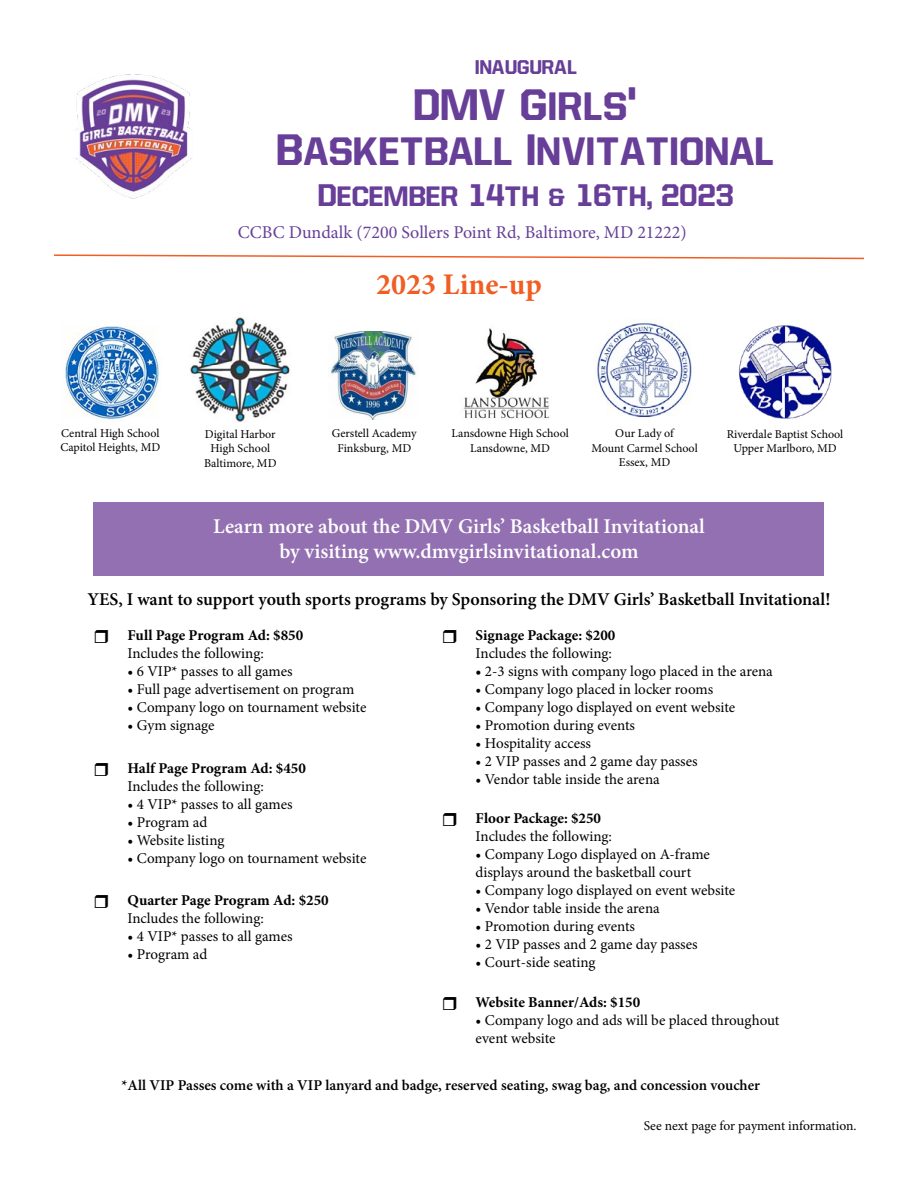
<style>
.page{position:relative;width:918px;height:1188px;background:#fff}
.page>*{position:absolute;margin:0;border:0;box-sizing:border-box;transform-origin:0 0}
.t1{font:41.85px/45.9px "Allstar 4";color:#673e98;text-align:center}
.t2{font:700 30px "Minion Pro";color:#f15e24}
.t3{font:29.7px "Allstar 4";color:#673e98}
.t4{font:600 21px/25.2px "Minion Pro";color:#fff;text-align:center}
.t5{font:18.9px "Allstar 4";color:#673e98}
.t6{font:600 18px "Minion Pro";color:#000}
.t7{font:18px "Minion Pro";color:#673f98}
.t8{font:15px/18px "Minion Pro";letter-spacing:-.005em;color:#000}
.t9{font:700 15px "Minion Pro";color:#000}
.t10{font:600 15px "Minion Pro";color:#000}
.t11{font:13.5px "Minion Pro";color:#000}
.t12{font:12px/14.4px "Minion Pro";color:#000;text-align:center}
.s1{font-weight:700}
</style>
<div class="page">
<img style="left:75px;top:74px;width:117px;height:125px">
<svg style="left:54px;top:254px;width:810px;height:6px"></svg>
<div style="left:94px;top:502px;width:730px;height:74px;background:#9370b1"></div>
<img style="left:597px;top:323px;width:95px;height:95px">
<img style="left:65px;top:326px;width:95px;height:94px">
<img style="left:739px;top:325px;width:93px;height:94px">
<img style="left:190px;top:317px;width:100px;height:105px">
<img style="left:330px;top:331px;width:86px;height:88px">
<img style="left:463px;top:328px;width:86px;height:91px">
<p class="t5" style="left:476px;top:58px;width:104px">INAUGURAL</p>
<h1 class="t1" style="left:278px;top:83px;width:500px">DMV Girls’<br>Basketball Invitational</h1>
<h3 class="t3" style="left:319px;top:181px;width:418px">December 14th &amp; 16th, 2023</h3>
<p class="t7" style="left:238px;top:220px;width:451px">CCBC Dundalk (7200 Sollers Point Rd, Baltimore, MD 21222)</p>
<h2 class="t2" style="left:376px;top:263px;width:167px">2023 Line-up</h2>
<p class="t12" style="left:60px;top:426px;width:101px;text-align:left">Central High School<br>Capitol Heights, MD</p>
<p class="t12" style="left:727px;top:427px;width:118px">Riverdale Baptist School<br>Upper Marlboro, MD</p>
<p class="t12" style="left:204px;top:427px;width:74px">Digital Harbor<br>High School<br>Baltimore, MD</p>
<p class="t12" style="left:332px;top:426px;width:86px">Gerstell Academy<br>Finksburg, MD</p>
<p class="t12" style="left:452px;top:426px;width:119px">Lansdowne High School<br>Lansdowne, MD</p>
<p class="t12" style="left:591px;top:426px;width:108px">Our Lady of<br>Mount Carmel School<br>Essex, MD</p>
<h3 class="t4" style="left:213px;top:514px;width:493px">Learn more about the DMV Girls’ Basketball Invitational by visiting www.dmvgirlsinvitational.com</h3>
<p class="t6" style="left:87px;top:587px;width:745px">YES, I want to support youth sports programs by Sponsoring the DMV Girls’ Basketball Invitational!</p>
<p class="t9" style="left:476px;top:625px;width:141px">Signage Package: $200</p>
<p class="t8" style="left:476px;top:645px;width:138px">Includes the following:</p>
<p class="t8" style="left:476px;top:663px;width:299px"><span class="s1">•</span> 2-3 signs with company logo placed in the arena</p>
<p class="t8" style="left:476px;top:681px;width:239px">• Company logo placed in locker rooms</p>
<p class="t8" style="left:476px;top:699px;width:261px">• Company logo displayed on event website</p>
<p class="t8" style="left:476px;top:717px;width:161px">• Promotion during events</p>
<p class="t8" style="left:476px;top:735px;width:117px">• Hospitality access</p>
<p class="t8" style="left:476px;top:753px;width:224px">• 2 VIP passes and 2 game day passes</p>
<p class="t8" style="left:476px;top:771px;width:186px">• Vendor table inside the arena</p>
<p class="t9" style="left:476px;top:808px;width:127px">Floor Package: $250</p>
<p class="t8" style="left:476px;top:828px;width:138px">Includes the following:</p>
<p class="t8" style="left:476px;top:846px;width:236px">• Company Logo displayed on A-frame displays around the basketball court</p>
<p class="t8" style="left:476px;top:882px;width:261px">• Company logo displayed on event website</p>
<p class="t8" style="left:476px;top:900px;width:186px">• Vendor table inside the arena</p>
<p class="t8" style="left:476px;top:918px;width:161px">• Promotion during events</p>
<p class="t8" style="left:476px;top:936px;width:224px">• 2 VIP passes and 2 game day passes</p>
<p class="t8" style="left:476px;top:954px;width:121px">• Court-side seating</p>
<p class="t9" style="left:128px;top:625px;width:177px">Full Page Program Ad: $850</p>
<p class="t8" style="left:128px;top:645px;width:138px">Includes the following:</p>
<p class="t8" style="left:128px;top:663px;width:167px">• 6 VIP* passes to all games</p>
<p class="t8" style="left:128px;top:681px;width:228px">• Full page advertisement on program</p>
<p class="t8" style="left:128px;top:699px;width:240px">• Company logo on tournament website</p>
<p class="t8" style="left:128px;top:717px;width:89px">• Gym signage</p>
<p class="t9" style="left:128px;top:758px;width:180px">Half Page Program Ad: $450</p>
<p class="t8" style="left:128px;top:778px;width:138px">Includes the following:</p>
<p class="t8" style="left:128px;top:796px;width:167px">• 4 VIP* passes to all games</p>
<p class="t8" style="left:128px;top:814px;width:81px">• Program ad</p>
<p class="t8" style="left:128px;top:832px;width:98px">• Website listing</p>
<p class="t8" style="left:128px;top:850px;width:240px">• Company logo on tournament website</p>
<p class="t9" style="left:128px;top:889px;width:203px">Quarter Page Program Ad: $250</p>
<p class="t8" style="left:128px;top:909px;width:138px">Includes the following:</p>
<p class="t8" style="left:128px;top:927px;width:167px">• 4 VIP* passes to all games</p>
<p class="t8" style="left:128px;top:945px;width:81px">• Program ad</p>
<p class="t9" style="left:476px;top:992px;width:166px">Website Banner/Ads: $150</p>
<p class="t8" style="left:476px;top:1011px;width:305px">• Company logo and ads will be placed throughout event website</p>
<p class="t10" style="left:122px;top:1075px;width:640px"><span class="s1">*</span>All VIP Passes come with a VIP lanyard and badge, reserved seating, swag bag, and concession voucher</p>
<p class="t11" style="left:644px;top:1117px;width:214px">See next page for payment information.</p>
</div>
